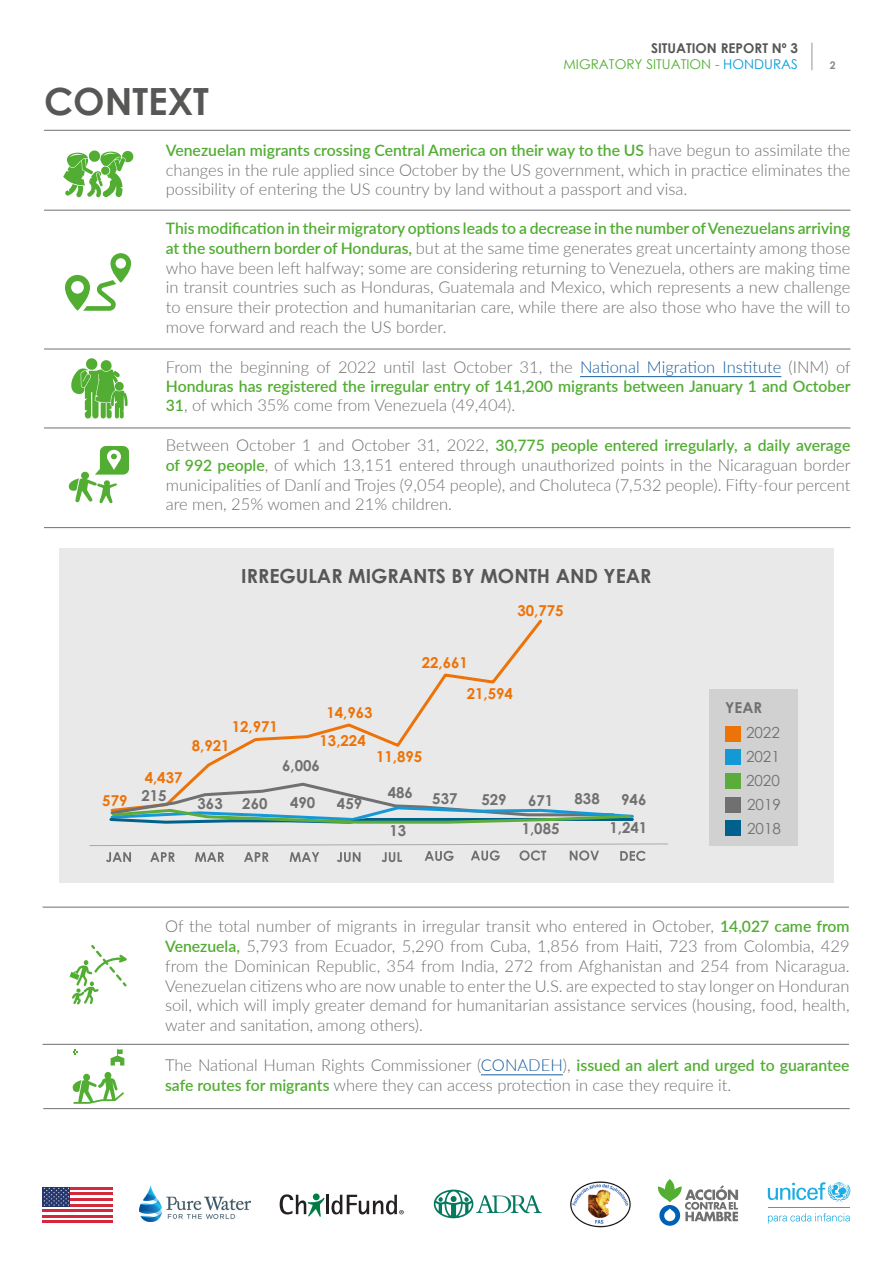
<style>
.page{position:relative;width:893px;height:1263px;background:#fff}
.page>*{position:absolute;margin:0;border:0;box-sizing:border-box;transform-origin:0 0}
.t1{font:700 37.5px "Century Gothic";color:#575756}
.t2{font:700 19.5px "Century Gothic";color:#575756}
.t3{font:300 16.5px/19.8px "Lato";color:#707070;text-align:justify}
.t4{font:600 15.75px "Lato";color:#52ad33}
.t5{font:15.3px "Century Gothic";color:#707070}
.t6{font:700 15px "Century Gothic";color:#ed7308}
.t7{font:700 15px/28.7px "Century Gothic";color:#707070;text-align:center}
.t8{font:13.5px/16.5px "Century Gothic";color:#52ae32;text-align:right}
.t9{font:700 10.5px "Century Gothic";color:#87898c}
.s1{font-weight:700;color:#575756}
.s2{color:#049cd9}
.s3{font-weight:300;font-size:16.5px;color:#707070}
.s4{font-weight:600;font-size:15.75px;color:#52ad33}
.s5{color:#175d9e}
</style>
<div class="page">
<svg style="left:811px;top:43px;width:1px;height:27px"></svg>
<svg style="left:768px;top:1182px;width:82px;height:20px"></svg>
<hr style="left:768px;top:1208px;width:82px;height:1px;background:#1cabe3">
<svg style="left:768px;top:1213px;width:82px;height:10px"></svg>
<svg style="left:433px;top:1189px;width:109px;height:29px"></svg>
<hr style="left:326px;top:1195px;width:3px;height:19px;background:#241f21">
<svg style="left:280px;top:1193px;width:44px;height:24px"></svg>
<svg style="left:331px;top:1195px;width:73px;height:19px"></svg>
<img style="left:570px;top:1181px;width:61px;height:47px">
<img style="left:140px;top:1185px;width:111px;height:37px">
<svg style="left:658px;top:1179px;width:80px;height:47px"></svg>
<hr style="left:43px;top:1187px;width:70px;height:2px;background:#d4293d">
<hr style="left:43px;top:1192px;width:70px;height:3px;background:#d4293d">
<hr style="left:43px;top:1198px;width:70px;height:3px;background:#d4293d">
<hr style="left:43px;top:1204px;width:70px;height:2px;background:#d4293d">
<hr style="left:43px;top:1209px;width:70px;height:3px;background:#d4293d">
<hr style="left:43px;top:1215px;width:70px;height:3px;background:#d4293d">
<hr style="left:43px;top:1220px;width:70px;height:3px;background:#d4293d">
<div style="left:43px;top:1187px;width:27px;height:19px;background:#24366b"></div>
<svg style="left:44px;top:1187px;width:25px;height:19px"></svg>
<div style="left:59px;top:549px;width:774px;height:334px;background:#e9e9e9"></div>
<div style="left:709px;top:689px;width:89px;height:156px;background:#d1d1d1"></div>
<hr style="left:580px;top:376px;width:201px;height:1px;background:#175d9e">
<hr style="left:481px;top:1074px;width:82px;height:1px;background:#175d9e">
<hr style="left:44px;top:210px;width:806px;height:1px;background:#707070">
<hr style="left:44px;top:130px;width:806px;height:1px;background:#707070">
<hr style="left:44px;top:349px;width:806px;height:1px;background:#707070">
<hr style="left:44px;top:428px;width:806px;height:1px;background:#707070">
<hr style="left:43px;top:1108px;width:807px;height:1px;background:#707070">
<hr style="left:43px;top:1044px;width:806px;height:1px;background:#707070">
<hr style="left:44px;top:527px;width:806px;height:1px;background:#707070">
<hr style="left:43px;top:907px;width:806px;height:1px;background:#707070">
<svg style="left:65px;top:253px;width:66px;height:58px"></svg>
<svg style="left:68px;top:446px;width:61px;height:57px"></svg>
<svg style="left:73px;top:1049px;width:5px;height:5px"></svg>
<svg style="left:72px;top:1072px;width:52px;height:32px"></svg>
<svg style="left:111px;top:1049px;width:13px;height:16px"></svg>
<svg style="left:86px;top:358px;width:11px;height:12px"></svg>
<svg style="left:71px;top:360px;width:57px;height:58px"></svg>
<div style="left:115px;top:382px;width:9px;height:9px;background:#52ad33;border-radius:50%"></div>
<svg style="left:69px;top:945px;width:58px;height:59px"></svg>
<svg style="left:63px;top:150px;width:71px;height:47px"></svg>
<div style="left:726px;top:797px;width:15px;height:15px;background:#707070"></div>
<div style="left:726px;top:773px;width:15px;height:15px;background:#5cab3d"></div>
<div style="left:726px;top:820px;width:15px;height:16px;background:#00618c"></div>
<div style="left:726px;top:726px;width:15px;height:15px;background:#ed7308"></div>
<div style="left:726px;top:749px;width:15px;height:15px;background:#1499d6"></div>
<svg style="left:89px;top:843px;width:579px;height:19px"></svg>
<svg style="left:189px;top:619px;width:353px;height:162px"></svg>
<svg style="left:109px;top:781px;width:525px;height:43px"></svg>
<p class="t1" style="left:44px;top:73px;width:166px">CONTEXT</p>
<p class="t8" style="left:564px;top:39px;width:236px"><span class="s1">SITUATION REPORT Nº 3<br></span>MIGRATORY SITUATION - <span class="s2">HONDURAS</span></p>
<p class="t9" style="left:830px;top:57px;width:7px">2</p>
<p class="t4" style="left:166px;top:139px;width:686px">Venezuelan migrants crossing Central America on their way to the US <span class="s3">have begun to assimilate the</span></p>
<p class="t3" style="left:166px;top:159px;width:686px">changes in the rule applied since October by the US government, which in practice eliminates the possibility of entering the US country by land without a passport and visa.</p>
<p class="t4" style="left:166px;top:217px;width:686px">This modification in their migratory options leads to a decrease in the number of Venezuelans arriving</p>
<p class="t3" style="left:166px;top:237px;width:686px"><span class="s4">at the southern border of Honduras,</span> but at the same time generates great uncertainty among those who have been left halfway; some are considering returning to Venezuela, others are making time in transit countries such as Honduras, Guatemala and Mexico, which represents a new challenge to ensure their protection and humanitarian care, while there are also those who have the will to move forward and reach the US border.</p>
<p class="t3" style="left:166px;top:356px;width:686px">From the beginning of 2022 until last October 31, the <span class="s5">National Migration Institute</span> (INM) of</p>
<p class="t4" style="left:166px;top:374px;width:686px">Honduras has registered the irregular entry of 141,200 migrants between January 1 and October</p>
<p class="t3" style="left:166px;top:395px;width:351px"><span class="s4">31</span>, of which 35% come from Venezuela (49,404).</p>
<p class="t4" style="left:166px;top:434px;width:686px"><span class="s3">Between October 1 and October 31, 2022,</span> 30,775 people entered irregularly, a daily average</p>
<p class="t3" style="left:166px;top:454px;width:686px"><span class="s4">of 992 people</span>, of which 13,151 entered through unauthorized points in the Nicaraguan border municipalities of Danlí and Trojes (9,054 people), and Choluteca (7,532 people). Fifty-four percent are men, 25% women and 21% children.</p>
<p class="t2" style="left:241px;top:561px;width:412px">IRREGULAR MIGRANTS BY MONTH AND YEAR</p>
<p class="t6" style="left:517px;top:599px;width:48px">30,775</p>
<p class="t6" style="left:102px;top:789px;width:27px">579</p>
<p class="t6" style="left:145px;top:766px;width:39px">4,437</p>
<p class="t7" style="left:141px;top:781px;width:27px">215</p>
<p class="t6" style="left:422px;top:651px;width:48px">22,661</p>
<p class="t6" style="left:326px;top:701px;width:48px">14,963</p>
<p class="t6" style="left:232px;top:715px;width:48px">12,971</p>
<p class="t6" style="left:320px;top:729px;width:48px">13,224</p>
<p class="t6" style="left:192px;top:734px;width:39px">8,921</p>
<p class="t6" style="left:376px;top:745px;width:48px">11,895</p>
<p class="t7" style="left:282px;top:750px;width:39px">6,006</p>
<p class="t7" style="left:198px;top:789px;width:27px">363</p>
<p class="t7" style="left:242px;top:789px;width:27px">260</p>
<p class="t7" style="left:290px;top:787px;width:27px">490</p>
<p class="t7" style="left:337px;top:789px;width:27px">459</p>
<p class="t7" style="left:388px;top:778px;width:27px">486</p>
<p class="t7" style="left:389px;top:815px;width:18px">13</p>
<p class="t6" style="left:467px;top:682px;width:48px">21,594</p>
<p class="t7" style="left:432px;top:784px;width:27px">537</p>
<p class="t7" style="left:481px;top:785px;width:27px">529</p>
<p class="t7" style="left:522px;top:785px;width:39px">671<br>1,085</p>
<p class="t7" style="left:575px;top:784px;width:27px">838</p>
<p class="t7" style="left:609px;top:784px;width:39px;text-align:right">946<br>1,241</p>
<p class="t7" style="left:725px;top:692px;width:38px">YEAR</p>
<p class="t5" style="left:746px;top:721px;width:35px">2022</p>
<p class="t5" style="left:746px;top:745px;width:35px">2021</p>
<p class="t5" style="left:746px;top:769px;width:35px">2020</p>
<p class="t5" style="left:747px;top:794px;width:35px">2019</p>
<p class="t5" style="left:747px;top:818px;width:35px">2018</p>
<p class="t3" style="left:165px;top:916px;width:686px">Of the total number of migrants in irregular transit who entered in October, <span class="s4">14,027 came from Venezuela,</span> 5,793 from Ecuador, 5,290 from Cuba, 1,856 from Haiti, 723 from Colombia, 429 from the Dominican Republic, 354 from India, 272 from Afghanistan and 254 from Nicaragua.<br>Venezuelan citizens who are now unable to enter the U.S. are expected to stay longer on Honduran soil, which will imply greater demand for humanitarian assistance services (housing, food, health, water and sanitation, among others).</p>
<p class="t3" style="left:165px;top:1054px;width:686px">The National Human Rights Commissioner (<span class="s5">CONADEH</span>), <span class="s4">issued an alert and urged to guarantee safe routes for migrants</span> where they can access protection in case they require it.</p>
</div>
